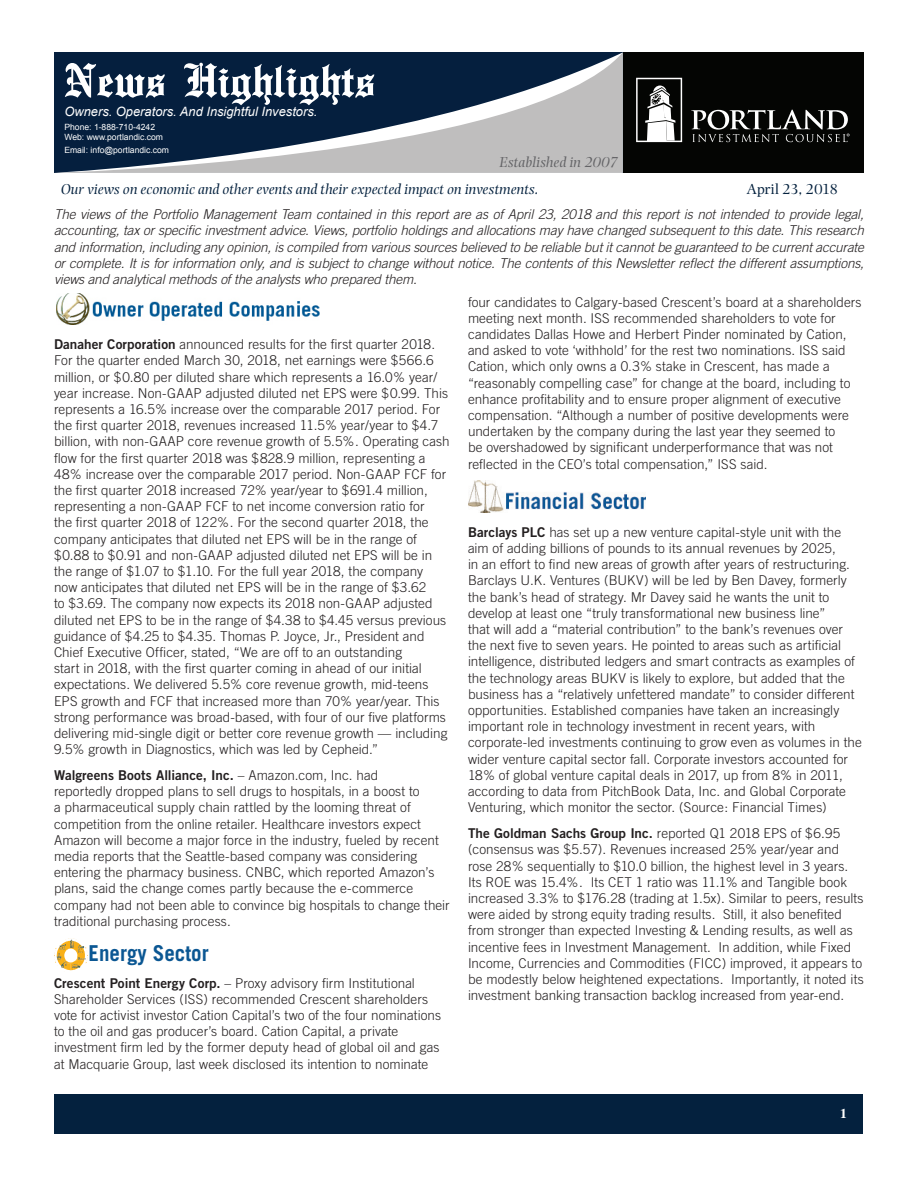
<style>
.page{position:relative;width:918px;height:1188px;background:#fff}
.page>*{position:absolute;margin:0;border:0;box-sizing:border-box;transform-origin:0 0}
.t1{font:500 51px "English Towne";color:#fff}
.t2{font:700 21.9px "Trade Gothic";color:#0b5793;scale:.96 1}
.t3{font:italic 15px "Photina";color:#04213e}
.t4{font:italic 15px "Photina";color:#636366}
.t5{font:15px "Photina";letter-spacing:-.015em;color:#04213e}
.Article_-_Body{font:300 13.5px/16.2px "Trade Gothic";color:#231f20}
.t6{font:italic 300 13.5px/16.2px "Trade Gothic";letter-spacing:-.01em;color:#231f20;text-align:justify}
.t7{font:700 13.5px "Times";color:#fff}
.t8{font:italic 12.9px "Arial";color:#fff}
.t9{font:8.55px/10.4px "Arial";color:#fff}
.s1{font-family:"Trade Gothic Bold Two";font-weight:400}
</style>
<div class="page">
<div style="left:606px;top:52px;width:258px;height:121px;background:#040503"></div>
<div style="left:55px;top:1094px;width:808px;height:39px;background:#04213e"></div>
<svg style="left:54px;top:53px;width:569px;height:120px;background:#4d5d71"></svg>
<svg style="left:636px;top:78px;width:46px;height:64px"></svg>
<svg style="left:691px;top:110px;width:159px;height:32px"></svg>
<svg style="left:54px;top:938px;width:34px;height:33px"></svg>
<img style="left:56px;top:293px;width:263px;height:32px">
<img style="left:468px;top:481px;width:177px;height:32px">
<h1 class="t1" style="left:64px;top:51px;width:312px">News Highlights</h1>
<p class="t8" style="left:64px;top:103px;width:255px">Owners. Operators. And Insightful Investors.</p>
<p class="t9" style="left:64px;top:122px;width:100px">Phone: 1-888-710-4242<br>Web: www.portlandic.com</p>
<p class="t9" style="left:64px;top:145px;width:106px">Email: info@portlandic.com</p>
<p class="t4" style="left:499px;top:153px;width:120px">Established in 2007</p>
<p class="t3" style="left:61px;top:181px;width:479px">Our views on economic and other events and their expected impact on investments.</p>
<p class="t5" style="left:747px;top:180px;width:93px">April 23, 2018</p>
<p class="t6" style="left:54px;top:206px;width:812px">The views of the Portfolio Management Team contained in this report are as of April 23, 2018 and this report is not intended to provide legal, accounting, tax or specific investment advice. Views, portfolio holdings and allocations may have changed subsequent to this date. This research and information, including any opinion, is compiled from various sources believed to be reliable but it cannot be guaranteed to be current accurate or complete. It is for information only, and is subject to change without notice. The contents of this Newsletter reflect the different assumptions, views and analytical methods of the analysts who prepared them.</p>
<p class="Article_-_Body" style="left:54px;top:336px;width:397px"><span class="s1">Danaher Corporation</span> announced results for the first quarter 2018.<br>For the quarter ended March 30, 2018, net earnings were $566.6 million, or $0.80 per diluted share which represents a 16.0% year/ year increase. Non-GAAP adjusted diluted net EPS were $0.99. This represents a 16.5% increase over the comparable 2017 period. For the first quarter 2018, revenues increased 11.5% year/year to $4.7 billion, with non-GAAP core revenue growth of 5.5%. Operating cash flow for the first quarter 2018 was $828.9 million, representing a 48% increase over the comparable 2017 period. Non-GAAP FCF for the first quarter 2018 increased 72% year/year to $691.4 million, representing a non-GAAP FCF to net income conversion ratio for<br>the first quarter 2018 of 122%. For the second quarter 2018, the company anticipates that diluted net EPS will be in the range of $0.88 to $0.91 and non-GAAP adjusted diluted net EPS will be in the range of $1.07 to $1.10. For the full year 2018, the company now anticipates that diluted net EPS will be in the range of $3.62<br>to $3.69. The company now expects its 2018 non-GAAP adjusted diluted net EPS to be in the range of $4.38 to $4.45 versus previous guidance of $4.25 to $4.35. Thomas P. Joyce, Jr., President and Chief Executive Officer, stated, “We are off to an outstanding<br>start in 2018, with the first quarter coming in ahead of our initial expectations. We delivered 5.5% core revenue growth, mid-teens EPS growth and FCF that increased more than 70% year/year. This strong performance was broad-based, with four of our five platforms delivering mid-single digit or better core revenue growth — including 9.5% growth in Diagnostics, which was led by Cepheid.”</p>
<p class="Article_-_Body" style="left:54px;top:767px;width:397px"><span class="s1">Walgreens Boots Alliance, Inc.</span> – Amazon.com, Inc. had<br>reportedly dropped plans to sell drugs to hospitals, in a boost to<br>a pharmaceutical supply chain rattled by the looming threat of competition from the online retailer. Healthcare investors expect Amazon will become a major force in the industry, fueled by recent media reports that the Seattle-based company was considering entering the pharmacy business. CNBC, which reported Amazon’s plans, said the change comes partly because the e-commerce company had not been able to convince big hospitals to change their traditional purchasing process.</p>
<h2 class="t2" style="left:89px;top:940px;width:127px">Energy Sector</h2>
<p class="Article_-_Body" style="left:54px;top:975px;width:389px"><span class="s1">Crescent Point Energy Corp.</span> – Proxy advisory firm Institutional Shareholder Services (ISS) recommended Crescent shareholders vote for activist investor Cation Capital’s two of the four nominations to the oil and gas producer’s board. Cation Capital, a private investment firm led by the former deputy head of global oil and gas at Macquarie Group, last week disclosed its intention to nominate</p>
<p class="Article_-_Body" style="left:468px;top:294px;width:395px">four candidates to Calgary-based Crescent’s board at a shareholders meeting next month. ISS recommended shareholders to vote for candidates Dallas Howe and Herbert Pinder nominated by Cation, and asked to vote ‘withhold’ for the rest two nominations. ISS said Cation, which only owns a 0.3% stake in Crescent, has made a “reasonably compelling case” for change at the board, including to enhance profitability and to ensure proper alignment of executive compensation. “Although a number of positive developments were undertaken by the company during the last year they seemed to<br>be overshadowed by significant underperformance that was not reflected in the CEO’s total compensation,” ISS said.</p>
<p class="Article_-_Body" style="left:468px;top:524px;width:395px"><span class="s1">Barclays PLC</span> has set up a new venture capital-style unit with the aim of adding billions of pounds to its annual revenues by 2025,<br>in an effort to find new areas of growth after years of restructuring.<br>Barclays U.K. Ventures (BUKV) will be led by Ben Davey, formerly the bank’s head of strategy. Mr Davey said he wants the unit to develop at least one “truly transformational new business line”<br>that will add a “material contribution” to the bank’s revenues over the next five to seven years. He pointed to areas such as artificial intelligence, distributed ledgers and smart contracts as examples of the technology areas BUKV is likely to explore, but added that the business has a “relatively unfettered mandate” to consider different opportunities. Established companies have taken an increasingly important role in technology investment in recent years, with corporate-led investments continuing to grow even as volumes in the wider venture capital sector fall. Corporate investors accounted for 18% of global venture capital deals in 2017, up from 8% in 2011, according to data from PitchBook Data, Inc. and Global Corporate Venturing, which monitor the sector. (Source: Financial Times)</p>
<p class="Article_-_Body" style="left:468px;top:825px;width:397px"><span class="s1">The Goldman Sachs Group Inc.</span> reported Q1 2018 EPS of $6.95 (consensus was $5.57). Revenues increased 25% year/year and rose 28% sequentially to $10.0 billion, the highest level in 3 years.<br>Its ROE was 15.4%. Its CET 1 ratio was 11.1% and Tangible book increased 3.3% to $176.28 (trading at 1.5x). Similar to peers, results were aided by strong equity trading results. Still, it also benefited from stronger than expected Investing &amp; Lending results, as well as incentive fees in Investment Management. In addition, while Fixed Income, Currencies and Commodities (FICC) improved, it appears to be modestly below heightened expectations. Importantly, it noted its investment banking transaction backlog increased from year-end.</p>
<p class="t7" style="left:840px;top:1100px;width:8px">1</p>
</div>
